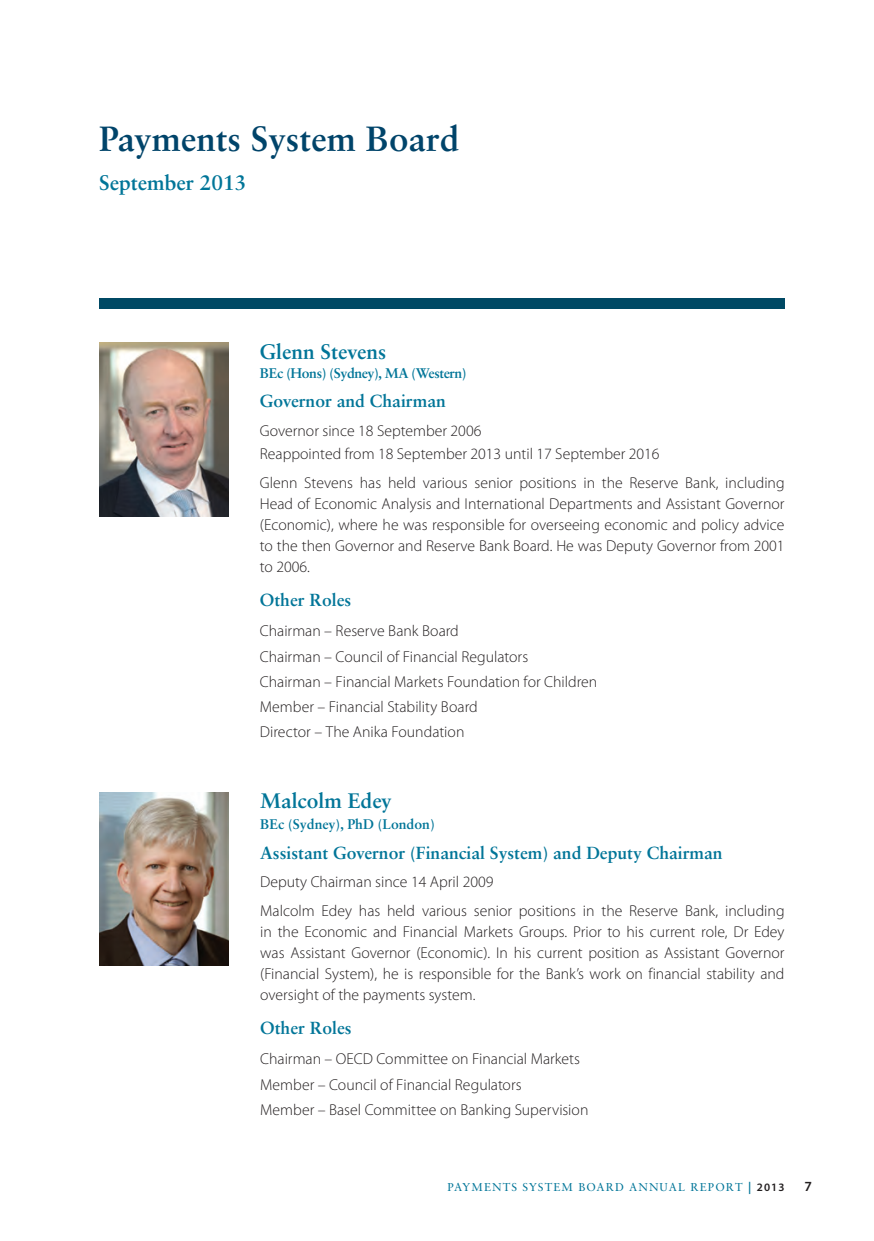
<style>
.page{position:relative;width:874px;height:1241px;background:#fff}
.page>*{position:absolute;margin:0;border:0;box-sizing:border-box;transform-origin:0 0}
.t1{font:700 35px "Sabon LT Std";color:#00446a}
.t2{font:700 21px "Sabon LT Std";color:#007598}
.t3{font:700 17.5px "Sabon LT Std";color:#007598}
.t4{font:300 15.75px/21px "Myriad Pro";color:#231f20}
.t5{font:700 14px "Sabon LT Std";letter-spacing:-.03em;color:#007598}
.t6{font:700 14px "Sabon LT Std";color:#007598}
.t7{font:600 14px "Myriad Pro";color:#231f20}
.t8{font:11.38px "Sabon LT Std";letter-spacing:.1em;color:#007598}
.t9{font:600 11.38px "Myriad Pro";color:#231f20}
.s1{font-family:"Sabon LT Std";font-weight:400;color:#007598}
.s2{font-size:12.25px;color:#007598}
</style>
<div class="page">
<div style="left:99px;top:298px;width:685px;height:10px;background:#004964"></div>
<img style="left:99px;top:342px;width:129px;height:174px">
<img style="left:99px;top:792px;width:129px;height:173px">
<h1 class="t1" style="left:99px;top:117px;width:361px">Payments System Board</h1>
<h2 class="t2" style="left:99px;top:170px;width:149px">September 2013</h2>
<h2 class="t2" style="left:260px;top:338px;width:128px">Glenn Stevens</h2>
<p class="t5" style="left:260px;top:364px;width:208px">BEc (Hons) (Sydney), MA (Western)</p>
<p class="t3" style="left:260px;top:390px;width:187px">Governor and Chairman</p>
<p class="t4" style="left:260px;top:418px;width:401px;line-height:23.4px">Governor since 18 September 2006<br>Reappointed from 18 September 2013 until 17 September 2016</p>
<p class="t4" style="left:260px;top:472px;width:526px;text-align:justify">Glenn Stevens has held various senior positions in the Reserve Bank, including Head of Economic Analysis and International Departments and Assistant Governor (Economic), where he was responsible for overseeing economic and policy advice to the then Governor and Reserve Bank Board. He was Deputy Governor from 2001 to 2006.</p>
<p class="t3" style="left:260px;top:589px;width:93px">Other Roles</p>
<p class="t4" style="left:260px;top:618px;width:339px;line-height:25.2px">Chairman – Reserve Bank Board<br>Chairman – Council of Financial Regulators<br>Chairman – Financial Markets Foundation for Children Member – Financial Stability Board<br>Director – The Anika Foundation</p>
<h2 class="t2" style="left:260px;top:787px;width:133px">Malcolm Edey</h2>
<p class="t6" style="left:260px;top:815px;width:176px">BEc (Sydney), PhD (London)</p>
<p class="t3" style="left:260px;top:841px;width:463px">Assistant Governor (Financial System) and Deputy Chairman</p>
<p class="t4" style="left:260px;top:867px;width:525px;line-height:28.5px">Deputy Chairman since 14 April 2009<br>Malcolm Edey has held various senior positions in the Reserve Bank, including</p>
<p class="t4" style="left:260px;top:920px;width:525px;text-align:justify">in the Economic and Financial Markets Groups. Prior to his current role, Dr Edey was Assistant Governor (Economic). In his current position as Assistant Governor (Financial System), he is responsible for the Bank’s work on financial stability and oversight of the payments system.</p>
<p class="t3" style="left:260px;top:1017px;width:93px">Other Roles</p>
<p class="t4" style="left:260px;top:1046px;width:329px;line-height:25.2px">Chairman – OECD Committee on Financial Markets<br>Member – Council of Financial Regulators<br>Member – Basel Committee on Banking Supervision</p>
<p class="t8" style="left:447px;top:1180px;width:252px">PAYMENTS SYSTEM BOARD ANNUAL REP</p>
<p class="t9" style="left:715px;top:1179px;width:71px"><span class="s1">ORT</span> <span class="s2">|</span> 2013</p>
<p class="t7" style="left:804px;top:1177px;width:9px">7</p>
</div>
